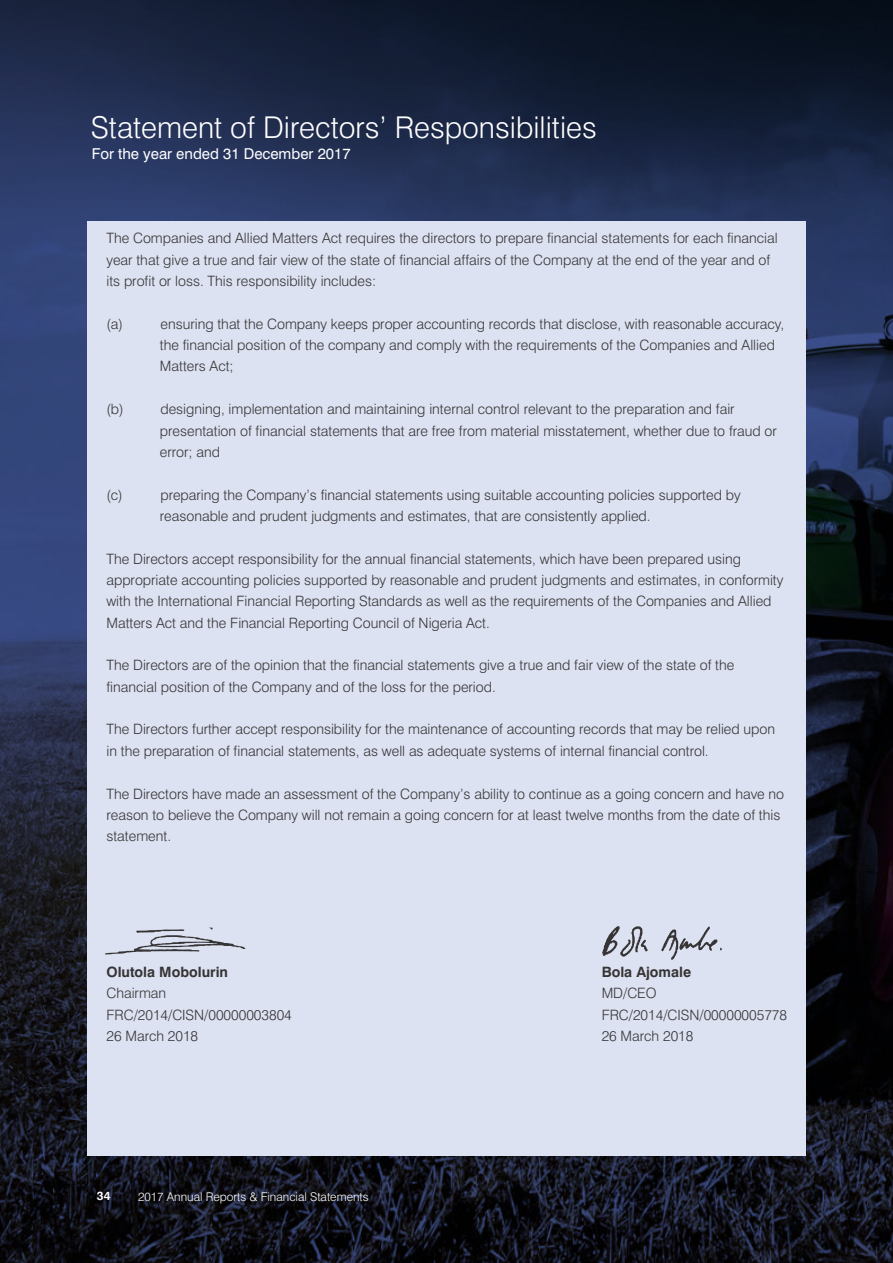
<style>
.page{position:relative;width:893px;height:1263px;background:#fff}
.page>*{position:absolute;margin:0;border:0;box-sizing:border-box;transform-origin:0 0}
.t1{font:300 30px "Swiss 721 BT";color:#fefefe}
.t2{font:15px "Swiss 721 BT";color:#fefefe}
.t3{font:300 14.25px/21.3px "Swiss 721 BT";color:#373435}
.t4{font:700 14.25px "Swiss 721 BT";color:#373435}
.t5{font:300 12px "Swiss 721 BT";color:#fefefe}
.t6{font:700 12px "Swiss 721 BT";color:#fefefe}
</style>
<div class="page">
<img style="left:0;top:0;width:892px;height:1263px">
<div style="left:87px;top:222px;width:719px;height:934px;background:#dce2f2"></div>
<svg style="left:602px;top:926px;width:46px;height:31px"></svg>
<svg style="left:661px;top:926px;width:61px;height:34px"></svg>
<svg style="left:105px;top:928px;width:141px;height:26px"></svg>
<hr style="left:892px;top:0;width:1px;height:1263px;background:#dc453f">
<h1 class="t1" style="left:91px;top:115px;width:508px">Statement of Directors’ Responsibilities</h1>
<p class="t2" style="left:92px;top:148px;width:260px">For the year ended 31 December 2017</p>
<p class="t3" style="left:106px;top:229px;width:673px">The Companies and Allied Matters Act requires the directors to prepare financial statements for each financial year that give a true and fair view of the state of financial affairs of the Company at the end of the year and of its profit or loss. This responsibility includes:</p>
<p class="t3" style="left:106px;top:314px;width:18px">(a)</p>
<p class="t3" style="left:160px;top:314px;width:626px">ensuring that the Company keeps proper accounting records that disclose, with reasonable accuracy, the financial position of the company and comply with the requirements of the Companies and Allied<br>Matters Act;</p>
<p class="t3" style="left:106px;top:400px;width:19px">(b)</p>
<p class="t3" style="left:160px;top:400px;width:618px">designing, implementation and maintaining internal control relevant to the preparation and fair presentation of financial statements that are free from material misstatement, whether due to fraud or error; and</p>
<p class="t3" style="left:106px;top:485px;width:18px">(c)</p>
<p class="t3" style="left:160px;top:485px;width:582px">preparing the Company’s financial statements using suitable accounting policies supported by reasonable and prudent judgments and estimates, that are consistently applied.</p>
<p class="t3" style="left:106px;top:549px;width:678px">The Directors accept responsibility for the annual financial statements, which have been prepared using appropriate accounting policies supported by reasonable and prudent judgments and estimates, in conformity with the International Financial Reporting Standards as well as the requirements of the Companies and Allied Matters Act and the Financial Reporting Council of Nigeria Act.</p>
<p class="t3" style="left:106px;top:656px;width:629px">The Directors are of the opinion that the financial statements give a true and fair view of the state of the financial position of the Company and of the loss for the period.</p>
<p class="t3" style="left:106px;top:720px;width:670px">The Directors further accept responsibility for the maintenance of accounting records that may be relied upon in the preparation of financial statements, as well as adequate systems of internal financial control.</p>
<p class="t3" style="left:106px;top:784px;width:679px">The Directors have made an assessment of the Company’s ability to continue as a going concern and have no reason to believe the Company will not remain a going concern for at least twelve months from the date of this statement.</p>
<p class="t4" style="left:106px;top:966px;width:123px">Olutola Mobolurin</p>
<p class="t3" style="left:106px;top:984px;width:187px">Chairman<br>FRC/2014/CISN/00000003804<br>26 March 2018</p>
<p class="t6" style="left:97px;top:1191px;width:15px">34</p>
<p class="t5" style="left:138px;top:1192px;width:232px">2017 Annual Reports &amp; Financial Statements</p>
<p class="t4" style="left:602px;top:966px;width:91px">Bola Ajomale</p>
<p class="t3" style="left:602px;top:984px;width:187px">MD/CEO<br>FRC/2014/CISN/00000005778<br>26 March 2018</p>
</div>
